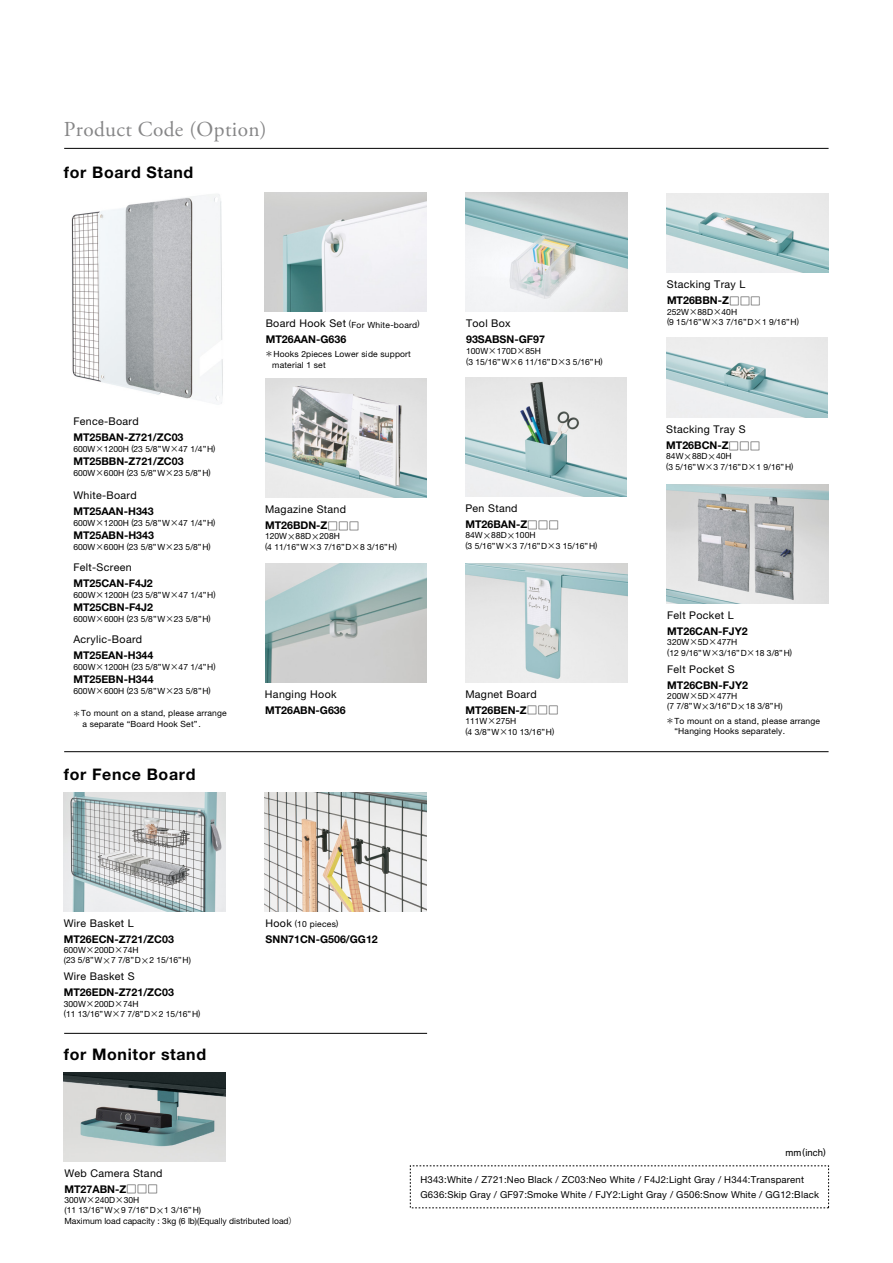
<style>
.page{position:relative;width:893px;height:1263px;background:#fff}
.page>*{position:absolute;margin:0;border:0;box-sizing:border-box;transform-origin:0 0}
.t1{font:21.3px "Adobe Garamond Pro";letter-spacing:.015em;color:#868687}
.t2{font:700 15.9px "Helvetica Neue";letter-spacing:.04em;color:#000}
.t3{font:700 10.65px "Helvetica Neue LT Std";color:#000}
.t4{font:10.65px "Helvetica Neue";letter-spacing:.03em;color:#000}
.t5{font:9.6px "Helvetica Neue";letter-spacing:.02em;color:#000}
.t6{font:9.6px "Helvetica";color:#000}
.t7{font:8.55px/10.5px "Helvetica Neue";color:#000}
.t8{font:8.55px/10.4px "Helvetica Neue";letter-spacing:.02em;color:#000}
.t9{font:8.55px "Helvetica Neue";letter-spacing:.03em;color:#000}
.s1{font-family:"Koz Go Pr 6 N Regular 90 pv RKSJ H"}
.s2{font-family:"Koz Go Pro Regular 90 pv RKSJ H";font-weight:400}
</style>
<div class="page">
<hr style="left:64px;top:148px;width:765px;height:1px;background:#000">
<hr style="left:64px;top:751px;width:765px;height:1px;background:#000">
<hr style="left:64px;top:1033px;width:363px;height:1px;background:#000">
<img style="left:71px;top:194px;width:152px;height:210px">
<img style="left:265px;top:193px;width:161px;height:119px">
<img style="left:667px;top:484px;width:161px;height:120px">
<img style="left:466px;top:193px;width:161px;height:119px">
<img style="left:265px;top:379px;width:162px;height:119px">
<img style="left:64px;top:1072px;width:161px;height:89px">
<img style="left:64px;top:792px;width:162px;height:119px">
<img style="left:265px;top:792px;width:162px;height:119px">
<img style="left:265px;top:563px;width:162px;height:119px">
<img style="left:465px;top:377px;width:162px;height:120px">
<img style="left:667px;top:193px;width:161px;height:80px">
<img style="left:666px;top:338px;width:162px;height:80px">
<img style="left:466px;top:563px;width:161px;height:119px">
<h1 class="t1" style="left:64px;top:116px;width:204px">Product Code (Option(</h1>
<h2 class="t2" style="left:64px;top:160px;width:131px">for Board Stand</h2>
<p class="t4" style="left:73px;top:414px;width:67px">Fence-Board</p>
<p class="t3" style="left:73px;top:431px;width:112px">MT25BAN Z- 721/ZC03</p>
<p class="t7" style="left:73px;top:444px;width:144px">600W<span class="s1">×</span>1200H (23 5/8 W” <span class="s1">×</span>47 1/4 H” (</p>
<p class="t3" style="left:73px;top:455px;width:112px">MT25BBN Z- 721/ZC03</p>
<p class="t7" style="left:73px;top:468px;width:139px">600W<span class="s1">×</span>600H (23 5/8 W” <span class="s1">×</span>23 5/8 H” (</p>
<p class="t4" style="left:73px;top:487px;width:65px">White-Board</p>
<p class="t3" style="left:73px;top:505px;width:82px">MT25AAN H- 343</p>
<p class="t7" style="left:73px;top:518px;width:144px">600W<span class="s1">×</span>1200H (23 5/8 W” <span class="s1">×</span>47 1/4 H” (</p>
<p class="t3" style="left:73px;top:529px;width:82px">MT25ABN H- 343</p>
<p class="t7" style="left:73px;top:542px;width:139px">600W<span class="s1">×</span>600H (23 5/8 W” <span class="s1">×</span>23 5/8 H” (</p>
<p class="t4" style="left:73px;top:559px;width:60px">Felt-Screen</p>
<p class="t3" style="left:73px;top:577px;width:81px">M T 2 5 C A N 2J4F-</p>
<p class="t7" style="left:73px;top:590px;width:144px">600W<span class="s1">×</span>1200H (23 5/8 W” <span class="s1">×</span>47 1/4 H” (</p>
<p class="t3" style="left:73px;top:601px;width:81px">M T 2 5 C B N 2J4F-</p>
<p class="t7" style="left:73px;top:614px;width:139px">600W<span class="s1">×</span>600H (23 5/8 W” <span class="s1">×</span>23 5/8 H” (</p>
<p class="t4" style="left:73px;top:631px;width:70px">Acrylic-Board</p>
<p class="t3" style="left:73px;top:649px;width:81px">MT25EAN H- 344</p>
<p class="t7" style="left:73px;top:662px;width:144px">600W<span class="s1">×</span>1200H (23 5/8 W” <span class="s1">×</span>47 1/4 H” (</p>
<p class="t3" style="left:73px;top:673px;width:82px">MT25EBN H- 344</p>
<p class="t7" style="left:73px;top:686px;width:139px">600W<span class="s1">×</span>600H (23 5/8 W” <span class="s1">×</span>23 5/8 H” (</p>
<p class="t8" style="left:83px;top:709px;width:146px;text-indent:-10px"><span class="s1">＊</span>To mount on a stand, please arrange a separate “Board Hook Set .“</p>
<h2 class="t2" style="left:64px;top:762px;width:133px">for Fence Board</h2>
<p class="t4" style="left:266px;top:316px;width:82px">Board Hook Set</p>
<p class="t7" style="left:349px;top:319px;width:4px">(</p>
<p class="t7" style="left:418px;top:319px;width:4px">(</p>
<p class="t9" style="left:351px;top:318px;width:67px">For White-board</p>
<p class="t3" style="left:266px;top:333px;width:82px">MT26AAN G- 636</p>
<p class="t8" style="left:272px;top:350px;width:140px;text-indent:-8px"><span class="s1">＊</span>Hooks 2pieces Lower side support material 1 set</p>
<p class="t4" style="left:265px;top:501px;width:83px">Magazine Stand</p>
<p class="t3" style="left:265px;top:519px;width:96px">MT26BDN Z- <span class="s2">□□□</span></p>
<p class="t7" style="left:265px;top:542px;width:133px">4( 11/16 W” <span class="s1">×</span>3 7/16 D” <span class="s1">×</span>8 3/16 H” (</p>
<p class="t7" style="left:265px;top:531px;width:76px">120W<span class="s1">×</span>88D<span class="s1">×</span>208H</p>
<p class="t4" style="left:265px;top:686px;width:73px">Hanging Hook</p>
<p class="t3" style="left:265px;top:704px;width:82px">MT26ABN G- 636</p>
<p class="t4" style="left:466px;top:316px;width:46px">Tool Box</p>
<p class="t3" style="left:466px;top:333px;width:80px">93SABSN-GF97</p>
<p class="t7" style="left:466px;top:346px;width:138px">100W<span class="s1">×</span>170D<span class="s1">×</span>85H<br>3( 15/16 W” <span class="s1">×</span>6 11/16 D” <span class="s1">×</span>3 5/16 H” (</p>
<p class="t4" style="left:465px;top:501px;width:54px">Pen Stand</p>
<p class="t3" style="left:465px;top:518px;width:95px">MT26BAN Z- <span class="s2">□□□</span></p>
<p class="t7" style="left:465px;top:541px;width:133px">3( 5/16 W” <span class="s1">×</span>3 7/16 D” <span class="s1">×</span>3 15/16 H” (</p>
<p class="t7" style="left:465px;top:531px;width:72px">84W<span class="s1">×</span>88D<span class="s1">×</span>100H</p>
<p class="t4" style="left:465px;top:686px;width:73px">Magnet Board</p>
<p class="t3" style="left:465px;top:703px;width:95px">MT26BEN Z- <span class="s2">□□□</span></p>
<p class="t7" style="left:465px;top:727px;width:90px">4( 3/8 W” <span class="s1">×</span>10 13/16 H” (</p>
<p class="t7" style="left:465px;top:716px;width:52px">111W<span class="s1">×</span>275H</p>
<p class="t4" style="left:64px;top:915px;width:71px">Wire Basket L</p>
<p class="t3" style="left:64px;top:932px;width:112px">MT26ECN Z- 721/ZC03</p>
<p class="t7" style="left:64px;top:956px;width:129px">(23 5/8 W” <span class="s1">×</span>7 7/8 D” <span class="s1">×</span>2 15/16 H” (</p>
<p class="t7" style="left:64px;top:945px;width:76px">600W<span class="s1">×</span>200D<span class="s1">×</span>74H</p>
<p class="t4" style="left:64px;top:969px;width:72px">Wire Basket S</p>
<p class="t3" style="left:64px;top:986px;width:112px">MT26EDN Z- 721/ZC03</p>
<p class="t7" style="left:64px;top:1009px;width:138px">(11 13/16 W” <span class="s1">×</span>7 7/8 D” <span class="s1">×</span>2 15/16 H” (</p>
<p class="t7" style="left:64px;top:999px;width:76px">300W<span class="s1">×</span>200D<span class="s1">×</span>74H</p>
<h2 class="t2" style="left:64px;top:1042px;width:144px">for Monitor stand</h2>
<p class="t4" style="left:265px;top:915px;width:28px">Hook</p>
<p class="t7" style="left:295px;top:918px;width:4px">(</p>
<p class="t7" style="left:336px;top:918px;width:4px">(</p>
<p class="t9" style="left:297px;top:918px;width:40px">10 pieces</p>
<p class="t3" style="left:266px;top:932px;width:114px">SNN71CN G- 506/GG12</p>
<p class="t4" style="left:667px;top:277px;width:80px">Stacking Tray L</p>
<p class="t3" style="left:667px;top:294px;width:95px">MT26BBN Z- <span class="s2">□□□</span></p>
<p class="t7" style="left:667px;top:317px;width:133px">9( 15/16 W” <span class="s1">×</span>3 7/16 D” <span class="s1">×</span>1 9/16 H” (</p>
<p class="t7" style="left:667px;top:307px;width:72px">252W<span class="s1">×</span>88D<span class="s1">×</span>40H</p>
<p class="t4" style="left:666px;top:422px;width:81px">Stacking Tray S</p>
<p class="t3" style="left:666px;top:439px;width:96px">MT26BCN Z- <span class="s2">□□□</span></p>
<p class="t7" style="left:666px;top:462px;width:129px">3( 5/16 W” <span class="s1">×</span>3 7/16 D” <span class="s1">×</span>1 9/16 H” (</p>
<p class="t7" style="left:666px;top:452px;width:67px">84W<span class="s1">×</span>88D<span class="s1">×</span>40H</p>
<p class="t4" style="left:667px;top:607px;width:68px">Felt Pocket L</p>
<p class="t3" style="left:667px;top:624px;width:82px">MT26CAN-FJY2</p>
<p class="t7" style="left:667px;top:648px;width:126px">(12 9/16 W” <span class="s1">×</span>3/16 D” <span class="s1">×</span>18 3/8 H” (</p>
<p class="t7" style="left:667px;top:637px;width:72px">320W<span class="s1">×</span> D5 <span class="s1">×</span>477H</p>
<p class="t4" style="left:667px;top:661px;width:69px">Felt Pocket S</p>
<p class="t3" style="left:667px;top:678px;width:82px">MT26CBN-FJY2</p>
<p class="t7" style="left:667px;top:702px;width:117px">7( 7/8 W” <span class="s1">×</span>3/16 D” <span class="s1">×</span>18 3/8 H” (</p>
<p class="t7" style="left:667px;top:691px;width:72px">200W<span class="s1">×</span> D5 <span class="s1">×</span>477H</p>
<p class="t8" style="left:674px;top:716px;width:147px;text-indent:-9px"><span class="s1">＊</span>To mount on a stand, please arrange “Hanging Hooks separately.</p>
<p class="t6" style="left:785px;top:1145px;width:42px">mm(inch(</p>
<p class="t4" style="left:64px;top:1165px;width:100px">Web Camera Stand</p>
<p class="t3" style="left:64px;top:1182px;width:95px">MT27ABN Z- <span class="s2">□□□</span></p>
<p class="t7" style="left:64px;top:1205px;width:234px">(11 13/16 W” <span class="s1">×</span>9 7/16 D” <span class="s1">×</span>1 3/16 H” (<br>Maximum load capacity 3: kg lb6( )(Equally distributed load<span class="s1">(</span></p>
<p class="t7" style="left:64px;top:1195px;width:76px">300W<span class="s1">×</span>240D<span class="s1">×</span>30H</p>
<p class="t5" style="left:421px;top:1173px;width:385px">H343:White Z/ 721:Neo Black / ZC03:Neo White J4F/ 2:Light Gray H/ 344:Transparent</p>
<p class="t5" style="left:421px;top:1188px;width:400px">G636:Skip Gray / GF97:Smoke White / FJY2:Light Gray G/ 506:Snow White / GG12:Black</p>
</div>
